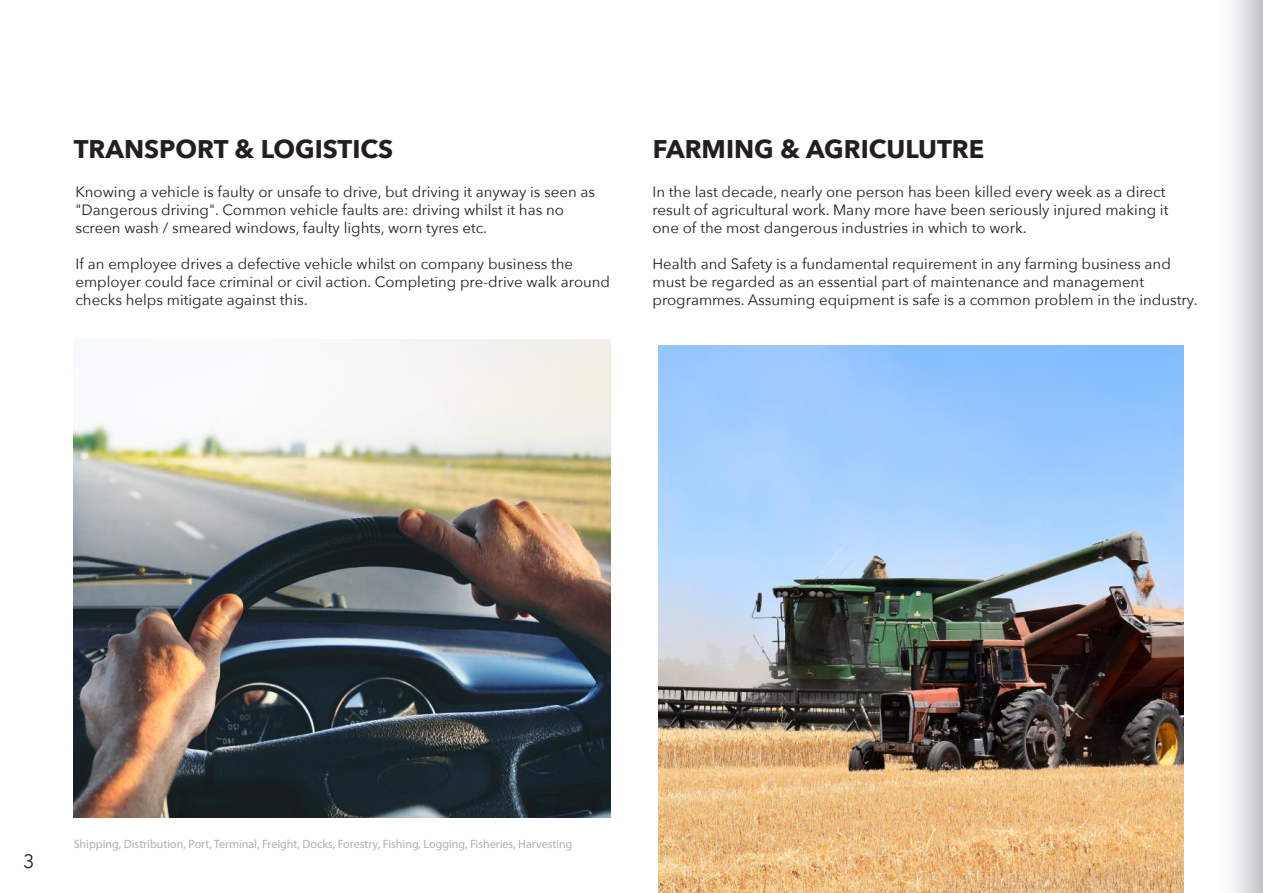
<style>
.page{position:relative;width:1263px;height:893px;background:#fff}
.page>*{position:absolute;margin:0;border:0;box-sizing:border-box;transform-origin:0 0}
.t1{font:700 25.5px "Avenir Next";color:#241f1f}
.t2{font:19.5px "Avenir Next";color:#241f1f}
.t3{font:15px/18px "Avenir Next";color:#241f1f}
.t4{font:12px "Myriad Pro";color:#b2afb1}
</style>
<div class="page">
<img style="left:74px;top:339px;width:536px;height:479px">
<img style="left:658px;top:345px;width:525px;height:548px">
<div style="left:1216px;top:0;width:47px;height:893px;background:linear-gradient(to right,#fff,#c5c7c9)"></div>
<h1 class="t1" style="left:74px;top:127px;width:321px">TRANSPORT &amp; LOGISTICS</h1>
<p class="t3" style="left:75px;top:182px;width:521px">Knowing a vehicle is faulty or unsafe to drive, but driving it anyway is seen as "Dangerous driving". Common vehicle faults are: driving whilst it has no screen wash / smeared windows, faulty lights, worn tyres etc.</p>
<p class="t3" style="left:75px;top:254px;width:536px">If an employee drives a defective vehicle whilst on company business the employer could face criminal or civil action. Completing pre-drive walk around checks helps mitigate against this.</p>
<h1 class="t1" style="left:653px;top:127px;width:333px">FARMING &amp; AGRICULUTRE</h1>
<p class="t3" style="left:652px;top:182px;width:517px">In the last decade, nearly one person has been killed every week as a direct result of agricultural work. Many more have been seriously injured making it one of the most dangerous industries in which to work.</p>
<p class="t3" style="left:652px;top:254px;width:547px">Health and Safety is a fundamental requirement in any farming business and must be regarded as an essential part of maintenance and management programmes. Assuming equipment is safe is a common problem in the industry.</p>
<h2 class="t2" style="left:23px;top:844px;width:13px">3</h2>
<p class="t4" style="left:74px;top:837px;width:500px">Shipping, Distribution, Port, Terminal, Freight, Docks, Forestry, Fishing, Logging, Fisheries, Harvesting</p>
</div>
